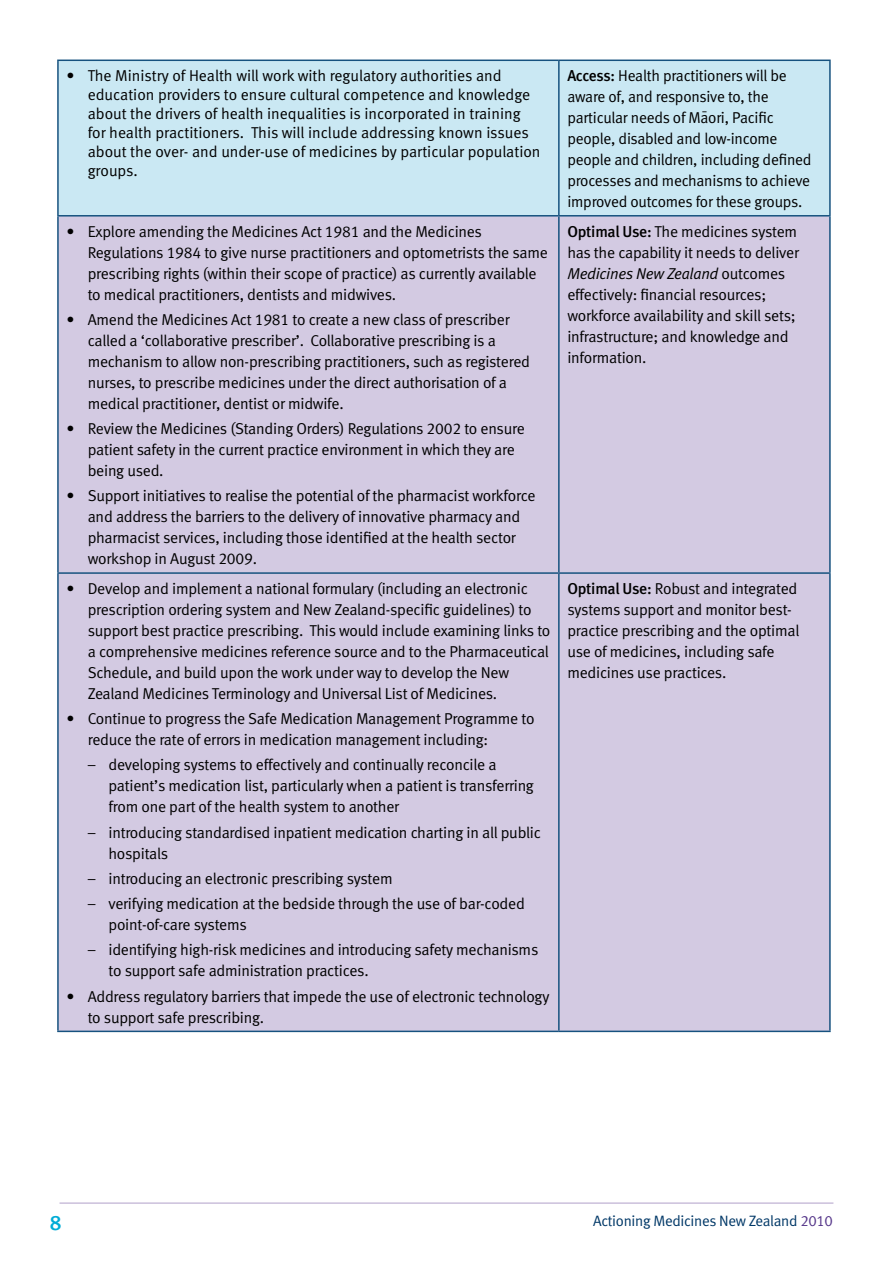
<style>
.page{position:relative;width:893px;height:1263px;background:#fff}
.page>*{position:absolute;margin:0;border:0;box-sizing:border-box;transform-origin:0 0}
.t1{font:21px "Meta Medium LF";color:#00acd6}
.t2{font:15.75px/21px "Meta Normal LF";letter-spacing:-.015em;color:#000}
.t3{font:15px "Meta Normal LF";letter-spacing:-.02em;color:#003867}
.s1{font-family:"Meta Medium LF"}
.s2{font-style:italic}
.s3{color:#56378a}
</style>
<div class="page">
<hr style="left:60px;top:1203px;width:773px;height:1px;background:#b09fc9">
<div style="left:59px;top:61px;width:770px;height:154px;background:#cae8f3"></div>
<div style="left:59px;top:217px;width:770px;height:813px;background:#d3cae2"></div>
<hr style="left:57px;top:60px;width:502px;height:1px;background:#16527f">
<hr style="left:57px;top:61px;width:2px;height:154px;background:#16527f">
<hr style="left:559px;top:60px;width:272px;height:1px;background:#16527f">
<hr style="left:558px;top:61px;width:2px;height:154px;background:#16527f">
<hr style="left:829px;top:61px;width:2px;height:154px;background:#16527f">
<hr style="left:57px;top:215px;width:502px;height:2px;background:#16527f">
<hr style="left:57px;top:217px;width:2px;height:355px;background:#16527f">
<hr style="left:559px;top:215px;width:272px;height:2px;background:#16527f">
<hr style="left:558px;top:217px;width:2px;height:355px;background:#16527f">
<hr style="left:829px;top:217px;width:2px;height:355px;background:#16527f">
<hr style="left:57px;top:572px;width:502px;height:2px;background:#16527f">
<hr style="left:57px;top:574px;width:2px;height:456px;background:#16527f">
<hr style="left:559px;top:572px;width:272px;height:2px;background:#16527f">
<hr style="left:558px;top:574px;width:2px;height:456px;background:#16527f">
<hr style="left:829px;top:574px;width:2px;height:456px;background:#16527f">
<hr style="left:57px;top:1030px;width:502px;height:2px;background:#16527f">
<hr style="left:559px;top:1030px;width:272px;height:2px;background:#16527f">
<p class="t2" style="left:88px;top:66px;width:454px;line-height:18.9px;text-indent:-21px">• The Ministry of Health will work with regulatory authorities and education providers to ensure cultural competence and knowledge about the drivers of health inequalities is incorporated in training for health practitioners. This will include addressing known issues about the over- and under-use of medicines by particular population groups.</p>
<p class="t2" style="left:567px;top:65px;width:246px"><span class="s1">Access:</span> Health practitioners will be aware of, and responsive to, the particular needs of Ma¯ori, Pacific people, disabled and low-income people and children, including defined processes and mechanisms to achieve improved outcomes for these groups.</p>
<p class="t2" style="left:88px;top:221px;width:462px;text-indent:-21px">• Explore amending the Medicines Act 1981 and the Medicines Regulations 1984 to give nurse practitioners and optometrists the same prescribing rights (within their scope of practice) as currently available to medical practitioners, dentists and midwives.</p>
<p class="t2" style="left:88px;top:309px;width:444px;text-indent:-21px">• Amend the Medicines Act 1981 to create a new class of prescriber called a ‘collaborative prescriber’. Collaborative prescribing is a mechanism to allow non-prescribing practitioners, such as registered nurses, to prescribe medicines under the direct authorisation of a medical practitioner, dentist or midwife.</p>
<p class="t2" style="left:88px;top:418px;width:439px;text-indent:-21px">• Review the Medicines (Standing Orders) Regulations 2002 to ensure patient safety in the current practice environment in which they are being used.</p>
<p class="t2" style="left:88px;top:485px;width:449px;text-indent:-21px">• Support initiatives to realise the potential of the pharmacist workforce and address the barriers to the delivery of innovative pharmacy and pharmacist services, including those identified at the health sector workshop in August 2009.</p>
<p class="t2" style="left:567px;top:221px;width:233px"><span class="s1">Optimal Use:</span> The medicines system has the capability it needs to deliver<br><span class="s2">Medicines New Zealand</span> outcomes effectively: financial resources; workforce availability and skill sets; infrastructure; and knowledge and information.</p>
<p class="t2" style="left:88px;top:578px;width:464px;text-indent:-21px">• Develop and implement a national formulary (including an electronic prescription ordering system and New Zealand-specific guidelines) to support best practice prescribing. This would include examining links to a comprehensive medicines reference source and to the Pharmaceutical Schedule, and build upon the work under way to develop the New Zealand Medicines Terminology and Universal List of Medicines.</p>
<p class="t2" style="left:88px;top:708px;width:448px;text-indent:-21px">• Continue to progress the Safe Medication Management Programme to reduce the rate of errors in medication management including:</p>
<p class="t2" style="left:108px;top:754px;width:427px;text-indent:-21px">– developing systems to effectively and continually reconcile a patient’s medication list, particularly when a patient is transferring from one part of the health system to another</p>
<p class="t2" style="left:108px;top:821px;width:434px;text-indent:-21px">– introducing standardised inpatient medication charting in all public hospitals</p>
<p class="t2" style="left:87px;top:868px;width:307px">– introducing an electronic prescribing system</p>
<p class="t2" style="left:108px;top:893px;width:418px;text-indent:-21px">– verifying medication at the bedside through the use of bar-coded point-of-care systems</p>
<p class="t2" style="left:108px;top:939px;width:431px;text-indent:-21px">– identifying high-risk medicines and introducing safety mechanisms to support safe administration practices.</p>
<p class="t2" style="left:88px;top:985px;width:463px;text-indent:-21px">• Address regulatory barriers that impede the use of electronic technology to support safe prescribing.</p>
<p class="t2" style="left:567px;top:578px;width:234px"><span class="s1">Optimal Use:</span> Robust and integrated systems support and monitor best&shy;practice prescribing and the optimal use of medicines, including safe medicines use practices.</p>
<h1 class="t1" style="left:50px;top:1210px;width:13px">8</h1>
<p class="t3" style="left:593px;top:1212px;width:241px">Actioning Medicines New Zealand <span class="s3">2010</span></p>
</div>
